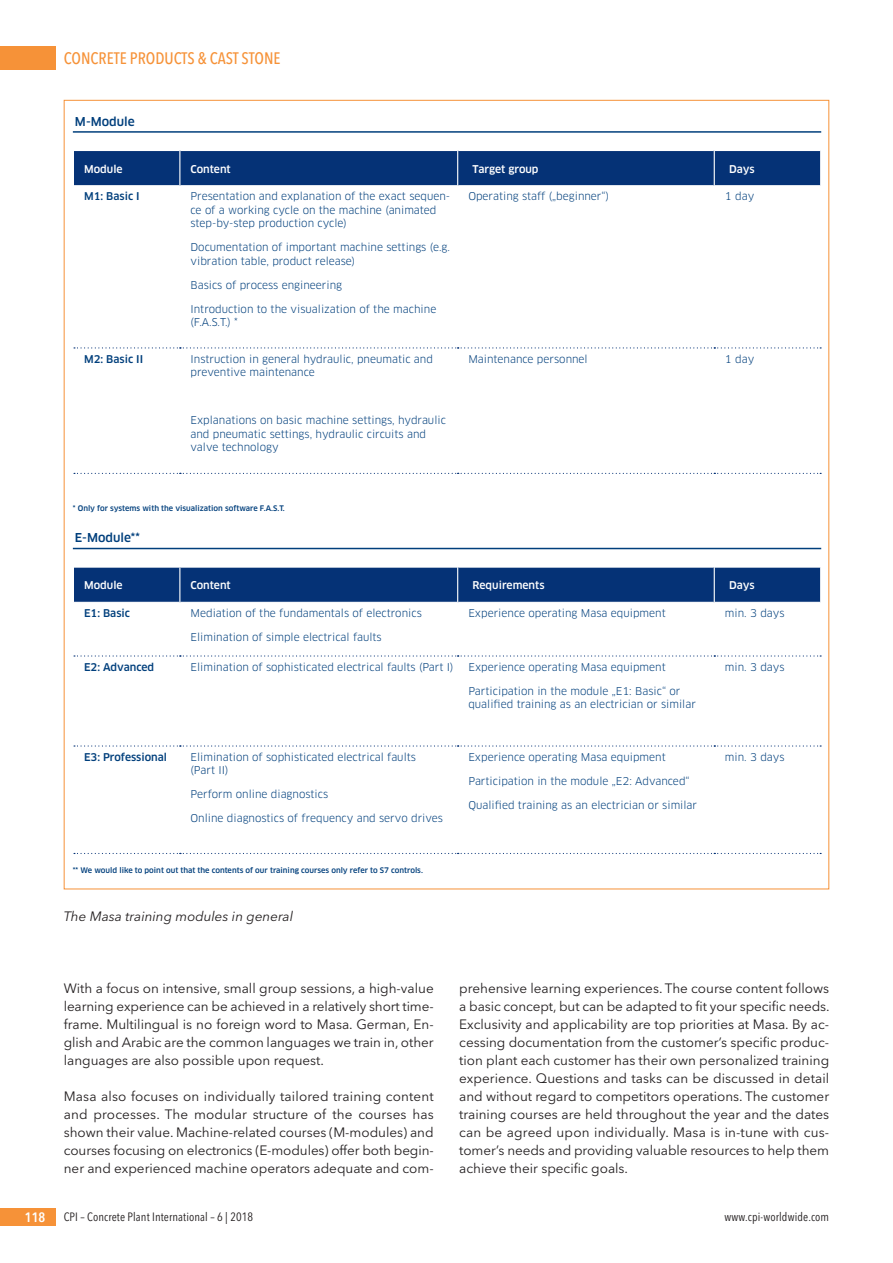
<style>
.page{position:relative;width:893px;height:1263px;background:#fff}
.page>*{position:absolute;margin:0;border:0;box-sizing:border-box;transform-origin:0 0}
.t1{font:500 16.5px "Avenir Next Condensed";color:#f69238}
.t2{font:13.5px/18px "Avenir Next";color:#231f20;text-align:justify}
.t3{font:italic 13.5px "Avenir Next";color:#231f20}
.t4{font:600 13.5px "Avenir Next Condensed";color:#fff}
.t5{font:12px "Avenir Next Condensed";letter-spacing:.01em;color:#231f20}
.t6{font:500 12px "Clan Pro";color:#003f7c}
.t7{font:10.5px/13.5px "Clan Pro";color:#003f7c}
.t8{font:500 10.5px "Clan Pro";color:#fff}
.t9{font:500 10.5px "Clan Pro";color:#003f7c}
.t10{font:500 7.5px "Clan Pro";color:#003f7c}
</style>
<div class="page">
<div style="left:0;top:47px;width:55px;height:23px;background:#f69238"></div>
<div style="left:0;top:1208px;width:55px;height:18px;background:#f69238"></div>
<div style="left:74px;top:151px;width:746px;height:34px;background:#053276"></div>
<svg style="left:74px;top:347px;width:747px;height:1px"></svg>
<svg style="left:74px;top:473px;width:747px;height:1px"></svg>
<hr style="left:179px;top:150px;width:1px;height:36px;background:#fff">
<hr style="left:457px;top:150px;width:1px;height:36px;background:#fff">
<hr style="left:714px;top:150px;width:1px;height:36px;background:#fff">
<hr style="left:73px;top:131px;width:748px;height:2px;background:#003f7c">
<div style="left:74px;top:568px;width:746px;height:34px;background:#053276"></div>
<svg style="left:74px;top:655px;width:747px;height:1px"></svg>
<svg style="left:74px;top:745px;width:747px;height:1px"></svg>
<svg style="left:74px;top:853px;width:747px;height:1px"></svg>
<hr style="left:179px;top:566px;width:1px;height:37px;background:#fff">
<hr style="left:457px;top:566px;width:1px;height:37px;background:#fff">
<hr style="left:714px;top:566px;width:1px;height:37px;background:#fff">
<hr style="left:73px;top:548px;width:748px;height:1px;background:#003f7c">
<p class="t1" style="left:64px;top:51px;width:218px">CONCRETE PRODUCTS &amp; CAST STONE</p>
<p class="t6" style="left:75px;top:116px;width:61px">M-Module</p>
<p class="t8" style="left:84px;top:164px;width:40px">Module</p>
<p class="t8" style="left:191px;top:164px;width:42px">Content</p>
<p class="t8" style="left:473px;top:164px;width:67px">Target group</p>
<p class="t8" style="left:729px;top:164px;width:27px">Days</p>
<p class="t9" style="left:84px;top:192px;width:57px">M1: Basic I</p>
<p class="t7" style="left:191px;top:190px;width:261px">Presentation and explanation of the exact sequen&shy;ce of a working cycle on the machine (animated step-by-step production cycle)</p>
<p class="t7" style="left:191px;top:241px;width:261px">Documentation of important machine settings (e.g. vibration table, product release)</p>
<p class="t7" style="left:191px;top:279px;width:153px">Basics of process engineering</p>
<p class="t7" style="left:191px;top:303px;width:247px">Introduction to the visualization of the machine (F.A.S.T.) *</p>
<p class="t7" style="left:468px;top:190px;width:142px">Operating staff („beginner“)</p>
<p class="t7" style="left:725px;top:190px;width:31px">1 day</p>
<p class="t9" style="left:84px;top:354px;width:61px">M2: Basic II</p>
<p class="t7" style="left:191px;top:352px;width:244px">Instruction in general hydraulic, pneumatic and preventive maintenance</p>
<p class="t7" style="left:191px;top:414px;width:257px">Explanations on basic machine settings, hydraulic and pneumatic settings, hydraulic circuits and valve technology</p>
<p class="t10" style="left:73px;top:505px;width:214px">* Only for systems with the visualization software F.A.S.T.</p>
<p class="t6" style="left:75px;top:533px;width:66px">E-Module**</p>
<p class="t7" style="left:468px;top:352px;width:121px">Maintenance personnel</p>
<p class="t7" style="left:725px;top:352px;width:31px">1 day</p>
<p class="t8" style="left:84px;top:581px;width:40px">Module</p>
<p class="t8" style="left:191px;top:581px;width:42px">Content</p>
<p class="t8" style="left:473px;top:581px;width:73px">Requirements</p>
<p class="t8" style="left:729px;top:581px;width:27px">Days</p>
<p class="t9" style="left:84px;top:609px;width:48px">E1: Basic</p>
<p class="t7" style="left:191px;top:607px;width:233px">Mediation of the fundamentals of electronics</p>
<p class="t7" style="left:191px;top:631px;width:193px">Elimination of simple electrical faults</p>
<p class="t7" style="left:468px;top:607px;width:199px">Experience operating Masa equipment</p>
<p class="t7" style="left:725px;top:607px;width:61px">min. 3 days</p>
<p class="t9" style="left:84px;top:662px;width:72px">E2: Advanced</p>
<p class="t7" style="left:191px;top:660px;width:264px">Elimination of sophisticated electrical faults (Part I)</p>
<p class="t7" style="left:468px;top:660px;width:199px">Experience operating Masa equipment</p>
<p class="t7" style="left:468px;top:684px;width:229px">Participation in the module „E1: Basic“ or qualified training as an electrician or similar</p>
<p class="t9" style="left:84px;top:752px;width:84px">E3: Professional</p>
<p class="t7" style="left:191px;top:750px;width:227px">Elimination of sophisticated electrical faults (Part II)</p>
<p class="t7" style="left:191px;top:788px;width:139px">Perform online diagnostics</p>
<p class="t7" style="left:191px;top:812px;width:254px">Online diagnostics of frequency and servo drives</p>
<p class="t10" style="left:73px;top:867px;width:352px">** We would like to point out that the contents of our training courses only refer to S7 controls.</p>
<p class="t3" style="left:64px;top:910px;width:231px">The Masa training modules in general</p>
<p class="t7" style="left:468px;top:750px;width:199px">Experience operating Masa equipment</p>
<p class="t7" style="left:468px;top:774px;width:223px">Participation in the module „E2: Advanced“</p>
<p class="t7" style="left:468px;top:798px;width:230px">Qualified training as an electrician or similar</p>
<p class="t7" style="left:725px;top:660px;width:61px">min. 3 days</p>
<p class="t7" style="left:725px;top:750px;width:61px">min. 3 days</p>
<p class="t2" style="left:64px;top:980px;width:371px">With a focus on intensive, small group sessions, a high-value learning experience can be achieved in a relatively short time&shy;frame. Multilingual is no foreign word to Masa. German, En&shy;glish and Arabic are the common languages we train in, other languages are also possible upon request.</p>
<p class="t2" style="left:64px;top:1088px;width:371px">Masa also focuses on individually tailored training content and processes. The modular structure of the courses has shown their value. Machine-related courses (M-modules) and courses focusing on electronics (E-modules) offer both begin&shy;ner and experienced machine operators adequate and com-</p>
<p class="t2" style="left:459px;top:980px;width:372px">prehensive learning experiences. The course content follows a basic concept, but can be adapted to fit your specific needs.<br>Exclusivity and applicability are top priorities at Masa. By ac&shy;cessing documentation from the customer’s specific produc&shy;tion plant each customer has their own personalized training experience. Questions and tasks can be discussed in detail and without regard to competitors operations. The customer training courses are held throughout the year and the dates can be agreed upon individually. Masa is in-tune with cus&shy;tomer’s needs and providing valuable resources to help them achieve their specific goals.</p>
<p class="t4" style="left:25px;top:1211px;width:22px">118</p>
<p class="t5" style="left:64px;top:1211px;width:191px">CPI – Concrete Plant International – 6 | 2018</p>
<p class="t5" style="left:725px;top:1211px;width:106px">www.cpi-worldwide.com</p>
</div>
